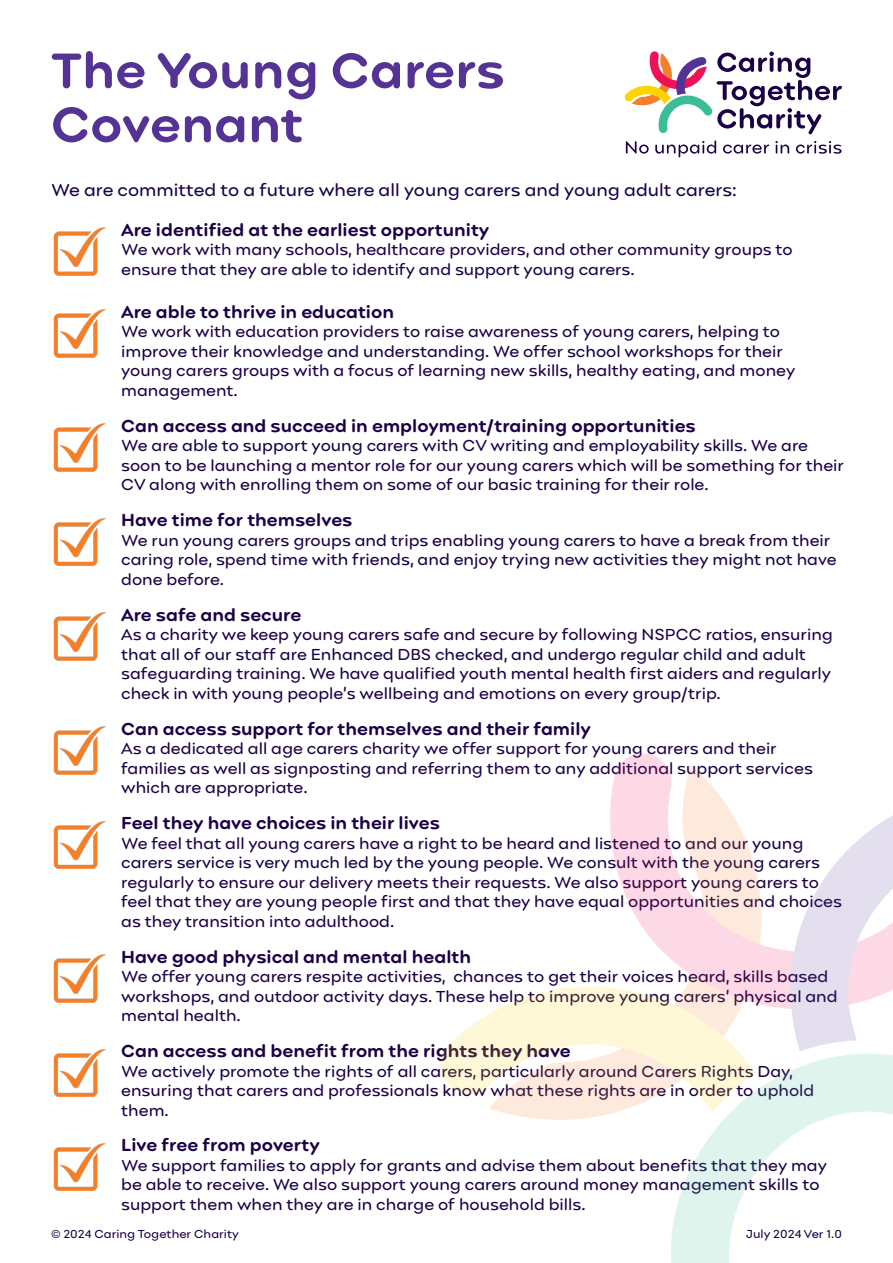
<style>
.page{position:relative;width:893px;height:1263px;background:#fff}
.page>*{position:absolute;margin:0;border:0;box-sizing:border-box;transform-origin:0 0}
.Heading{font:700 51px/54px "Point Soft";color:#553394}
.Commitment{font:700 18px "Point Soft";color:#1b0247}
.Point_12_14_after{font:18px "Point Soft";color:#1b0247}
.Description{font:16.5px/19.5px "Point Soft";color:#1b0247}
.Footer_left{font:12px "Point Soft";color:#1b0247}
.Footer_right{font:12px "Point Soft";color:#1b0247}
</style>
<div class="page">
<svg style="left:626px;top:141px;width:23px;height:13px"></svg>
<svg style="left:655px;top:141px;width:61px;height:16px"></svg>
<svg style="left:723px;top:145px;width:46px;height:9px"></svg>
<svg style="left:775px;top:141px;width:14px;height:13px"></svg>
<svg style="left:796px;top:141px;width:46px;height:13px"></svg>
<svg style="left:624px;top:51px;width:218px;height:83px"></svg>
<img style="left:53px;top:227px;width:53px;height:49px">
<img style="left:53px;top:309px;width:53px;height:49px">
<img style="left:53px;top:423px;width:53px;height:49px">
<img style="left:53px;top:518px;width:53px;height:48px">
<img style="left:53px;top:612px;width:53px;height:49px">
<img style="left:53px;top:726px;width:53px;height:49px">
<img style="left:53px;top:821px;width:53px;height:48px">
<img style="left:53px;top:954px;width:53px;height:49px">
<img style="left:53px;top:1049px;width:53px;height:48px">
<img style="left:53px;top:1143px;width:53px;height:48px">
<svg style="left:501px;top:1112px;width:115px;height:8px"></svg>
<svg style="left:610px;top:753px;width:157px;height:253px"></svg>
<svg style="left:671px;top:1053px;width:222px;height:210px"></svg>
<svg style="left:440px;top:966px;width:316px;height:146px"></svg>
<svg style="left:767px;top:816px;width:126px;height:235px"></svg>
<p class="Heading" style="left:51px;top:43px;width:455px">The Young Carers<br>Covenant</p>
<p class="Point_12_14_after" style="left:51px;top:179px;width:687px">We are committed to a future where all young carers and young adult carers:</p>
<p class="Commitment" style="left:121px;top:218px;width:370px">Are identified at the earliest opportunity</p>
<p class="Description" style="left:121px;top:240px;width:673px">We work with many schools, healthcare providers, and other community groups to ensure that they are able to identify and support young carers.</p>
<p class="Commitment" style="left:121px;top:301px;width:274px">Are able to thrive in education</p>
<p class="Description" style="left:121px;top:322px;width:676px">We work with education providers to raise awareness of young carers, helping to improve their knowledge and understanding. We offer school workshops for their young carers groups with a focus of learning new skills, healthy eating, and money management.</p>
<p class="Commitment" style="left:121px;top:414px;width:576px">Can access and succeed in employment/training opportunities</p>
<p class="Description" style="left:121px;top:436px;width:724px">We are able to support young carers with CV writing and employability skills. We are soon to be launching a mentor role for our young carers which will be something for their<br>CV along with enrolling them on some of our basic training for their role.</p>
<p class="Commitment" style="left:121px;top:509px;width:233px">Have time for themselves</p>
<p class="Description" style="left:121px;top:530px;width:717px">We run young carers groups and trips enabling young carers to have a break from their caring role, spend time with friends, and enjoy trying new activities they might not have done before.</p>
<p class="Commitment" style="left:121px;top:603px;width:182px">Are safe and secure</p>
<p class="Description" style="left:121px;top:625px;width:713px">As a charity we keep young carers safe and secure by following NSPCC ratios, ensuring that all of our staff are Enhanced DBS checked, and undergo regular child and adult safeguarding training. We have qualified youth mental health first aiders and regularly check in with young people’s wellbeing and emotions on every group/trip.</p>
<p class="Commitment" style="left:121px;top:717px;width:471px">Can access support for themselves and their family</p>
<p class="Description" style="left:121px;top:739px;width:693px">As a dedicated all age carers charity we offer support for young carers and their families as well as signposting and referring them to any additional support services which are appropriate.</p>
<p class="Commitment" style="left:121px;top:812px;width:320px">Feel they have choices in their lives</p>
<p class="Description" style="left:121px;top:833px;width:722px">We feel that all young carers have a right to be heard and listened to and our young carers service is very much led by the young people. We consult with the young carers regularly to ensure our delivery meets their requests. We also support young carers to feel that they are young people first and that they have equal opportunities and choices as they transition into adulthood.</p>
<p class="Commitment" style="left:121px;top:945px;width:351px">Have good physical and mental health</p>
<p class="Description" style="left:121px;top:966px;width:718px">We offer young carers respite activities, chances to get their voices heard, skills based workshops, and outdoor activity days. These help to improve young carers’ physical and mental health.</p>
<p class="Commitment" style="left:121px;top:1040px;width:451px">Can access and benefit from the rights they have</p>
<p class="Description" style="left:121px;top:1061px;width:695px">We actively promote the rights of all carers, particularly around Carers Rights Day, ensuring that carers and professionals know what these rights are in order to uphold them.</p>
<p class="Commitment" style="left:121px;top:1134px;width:200px">Live free from poverty</p>
<p class="Description" style="left:121px;top:1155px;width:707px">We support families to apply for grants and advise them about benefits that they may be able to receive. We also support young carers around money management skills to support them when they are in charge of household bills.</p>
<p class="Footer_left" style="left:51px;top:1226px;width:189px">© 2024 Caring Together Charity</p>
<p class="Footer_right" style="left:746px;top:1226px;width:97px">July 2024 Ver 1.0</p>
</div>
